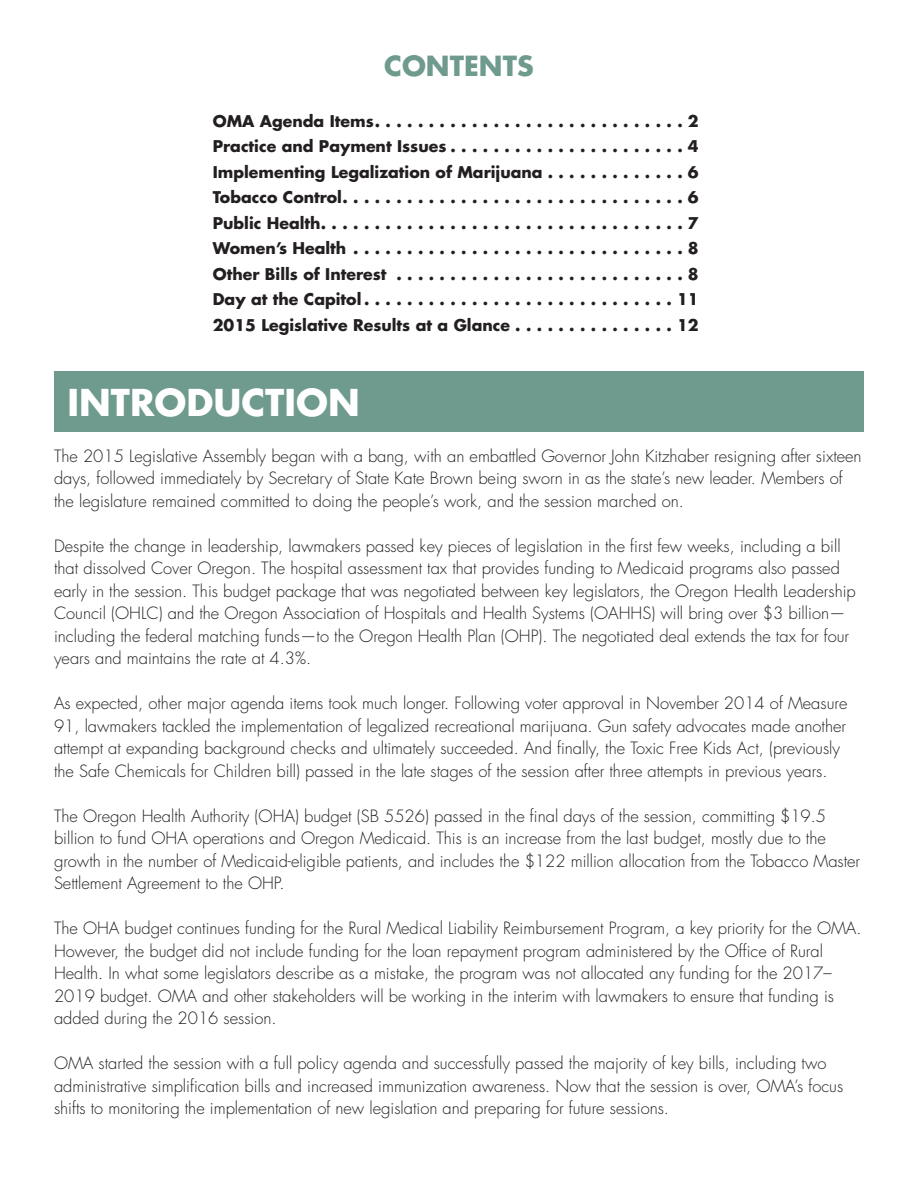
<style>
.page{position:relative;width:918px;height:1188px;background:#fff}
.page>*{position:absolute;margin:0;border:0;box-sizing:border-box;transform-origin:0 0}
.t1{font:700 36px "Futura";color:#fff}
.t2{font:700 27px "Futura";color:#6f9a8e}
.t3{font:300 16.5px/22.5px "Futura";color:#231f20}
.t4{font:700 15.75px/25.5px "Futura";color:#231f20;text-align:justify}
</style>
<div class="page">
<div style="left:54px;top:372px;width:810px;height:60px;background:#6f9a8e"></div>
<h2 class="t2" style="left:384px;top:53px;width:151px">CONTENTS</h2>
<p class="t4" style="left:213px;top:109px;width:487px">OMA Agenda Items .............................2<br>Practice and Payment Issues ......................4<br>Implementing Legalization of Marijuana . . . . . . . . . . . . . 6<br>Tobacco Control ................................6<br>Public Health ..................................7<br>Women’s Health...............................8<br>Other Bills of Interest ...........................8<br>Day at the Capitol .............................11<br>2015 Legislative Results at a Glance . . . . . . . . . . . . . . . 12</p>
<h1 class="t1" style="left:68px;top:386px;width:294px">INTRODUCTION</h1>
<p class="t3" style="left:54px;top:446px;width:809px">The 2015 Legislative Assembly began with a bang, with an embattled Governor John Kitzhaber resigning after sixteen days, followed immediately by Secretary of State Kate Brown being sworn in as the state’s new leader. Members of the legislature remained committed to doing the people’s work, and the session marched on.</p>
<p class="t3" style="left:54px;top:536px;width:803px">Despite the change in leadership, lawmakers passed key pieces of legislation in the first few weeks, including a bill that dissolved Cover Oregon. The hospital assessment tax that provides funding to Medicaid programs also passed early in the session. This budget package that was negotiated between key legislators, the Oregon Health Leadership Council (OHLC) and the Oregon Association of Hospitals and Health Systems (OAHHS) will bring over $3 billion— including the federal matching funds—to the Oregon Health Plan (OHP). The negotiated deal extends the tax for four years and maintains the rate at 4.3%.</p>
<p class="t3" style="left:54px;top:694px;width:795px">As expected, other major agenda items took much longer. Following voter approval in November 2014 of Measure 91, lawmakers tackled the implementation of legalized recreational marijuana. Gun safety advocates made another attempt at expanding background checks and ultimately succeeded. And finally, the Toxic Free Kids Act, (previously the Safe Chemicals for Children bill) passed in the late stages of the session after three attempts in previous years.</p>
<p class="t3" style="left:54px;top:806px;width:808px">The Oregon Health Authority (OHA) budget (SB 5526) passed in the final days of the session, committing $19.5 billion to fund OHA operations and Oregon Medicaid. This is an increase from the last budget, mostly due to the growth in the number of Medicaid-eligible patients, and includes the $122 million allocation from the Tobacco Master Settlement Agreement to the OHP.</p>
<p class="t3" style="left:54px;top:919px;width:809px">The OHA budget continues funding for the Rural Medical Liability Reimbursement Program, a key priority for the OMA.<br>However, the budget did not include funding for the loan repayment program administered by the Office of Rural Health. In what some legislators describe as a mistake, the program was not allocated any funding for the 2017– 2019 budget. OMA and other stakeholders will be working in the interim with lawmakers to ensure that funding is added during the 2016 session.</p>
<p class="t3" style="left:54px;top:1054px;width:791px">OMA started the session with a full policy agenda and successfully passed the majority of key bills, including two administrative simplification bills and increased immunization awareness. Now that the session is over, OMA’s focus shifts to monitoring the implementation of new legislation and preparing for future sessions.</p>
</div>
